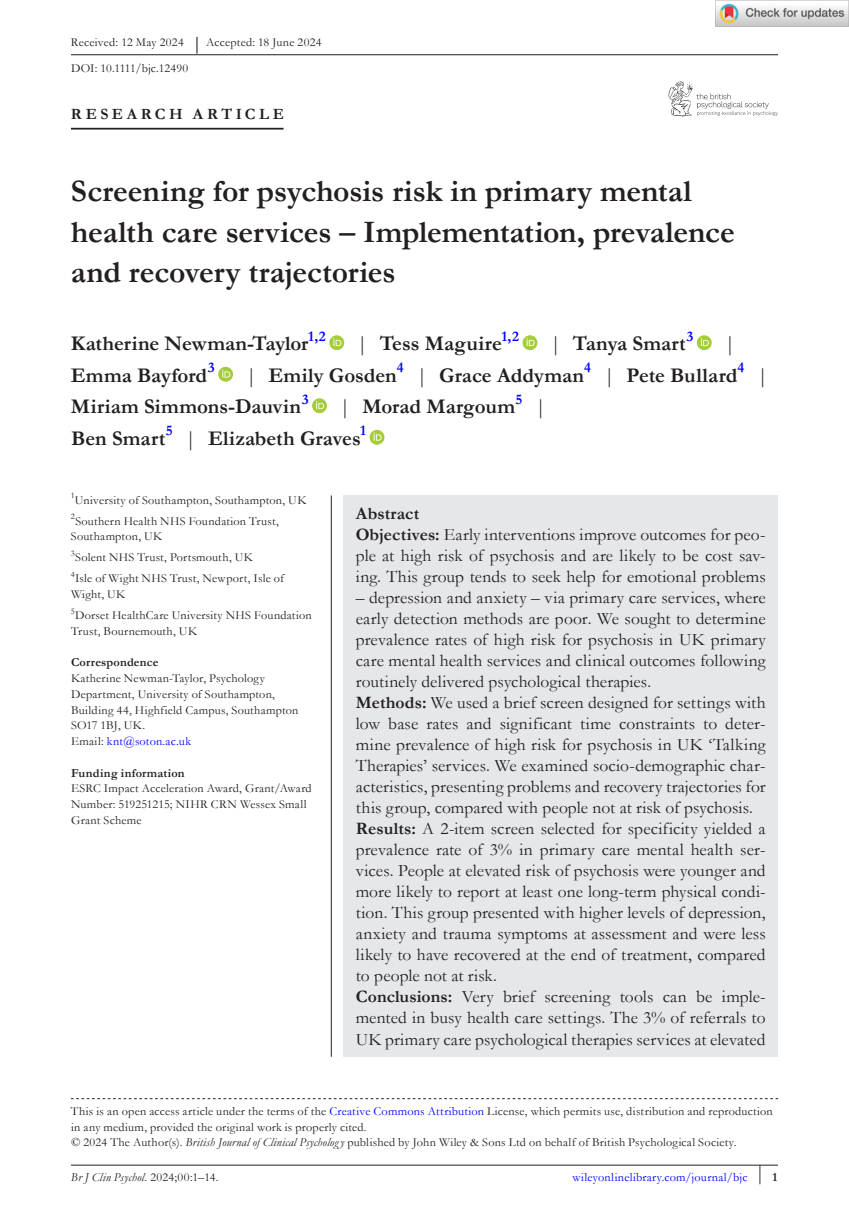
<style>
.page{position:relative;width:849px;height:1221px;background:#fff}
.page>*{position:absolute;margin:0;border:0;box-sizing:border-box;transform-origin:0 0}
.t1{font:700 31.5px/40.2px "Garamond";letter-spacing:-.005em;color:#231f20}
.t2{font:700 21px/31.5px "Garamond";color:#231f20}
.t3{font:21px "Garamond";color:#231f20}
.t4{font:17.5px/21px "Garamond";letter-spacing:.005em;color:#231f20}
.t5{font:700 15.75px "Garamond";letter-spacing:.22em;color:#231f20}
.t6{font:12.25px/15.8px "Garamond";letter-spacing:.02em;color:#231f20}
.t7{font:12.25px "Garamond";letter-spacing:.02em;color:#00f}
.t8{font:700 12.25px "Garamond";letter-spacing:.02em;color:#231f20}
.t9{font:italic 12.25px "Garamond";letter-spacing:.015em;color:#231f20}
.s1{font-size:18.38px}
.s2{font-weight:400}
.s3{color:#00f}
.s4{font-weight:700}
.s5{font-style:italic}
.s6{font-style:normal}
.s7{font-weight:700;color:#231f20}
</style>
<div class="page">
<hr style="left:71px;top:1164px;width:706px;height:1px;background:#231f20">
<svg style="left:668px;top:82px;width:109px;height:34px"></svg>
<hr style="left:71px;top:128px;width:212px;height:1px;background:#231f20">
<svg style="left:329px;top:335px;width:15px;height:15px"></svg>
<svg style="left:333px;top:338px;width:8px;height:8px"></svg>
<svg style="left:522px;top:335px;width:15px;height:15px"></svg>
<svg style="left:526px;top:338px;width:8px;height:8px"></svg>
<svg style="left:696px;top:335px;width:15px;height:15px"></svg>
<svg style="left:700px;top:338px;width:8px;height:8px"></svg>
<svg style="left:218px;top:367px;width:15px;height:14px"></svg>
<svg style="left:222px;top:369px;width:8px;height:8px"></svg>
<svg style="left:312px;top:398px;width:15px;height:15px"></svg>
<svg style="left:316px;top:401px;width:8px;height:8px"></svg>
<svg style="left:369px;top:430px;width:15px;height:14px"></svg>
<svg style="left:373px;top:432px;width:8px;height:8px"></svg>
<hr style="left:71px;top:54px;width:706px;height:1px;background:#231f20">
<svg style="left:71px;top:1098px;width:706px;height:1px"></svg>
<div style="left:343px;top:495px;width:434px;height:561px;background:#e6e7e9"></div>
<hr style="left:331px;top:495px;width:1px;height:561px;background:#231f20">
<img style="left:715px;top:0;width:133px;height:26px">
<p class="t6" style="left:71px;top:30px;width:252px;line-height:25.2px">Received: 12 May 2024 <span class="s1">|</span> Accepted: 18 June 2024<br>DOI: 10.1111/bjc.12490</p>
<p class="t5" style="left:71px;top:103px;width:214px">RESEARCH ARTICLE</p>
<h1 class="t1" style="left:71px;top:171px;width:665px">Screening for psychosis risk in primary mental health care services – Implementation, prevalence and recovery trajectories</h1>
<p class="t2" style="left:71px;top:328px;width:256px">Katherine Newman-Taylor<sup>1,2</sup></p>
<p class="t2" style="left:357px;top:328px;width:163px"><span class="s2">|</span> Tess Maguire<sup>1,2</sup></p>
<p class="t2" style="left:550px;top:328px;width:144px"><span class="s2">|</span> Tanya Smart<sup>3</sup></p>
<p class="t3" style="left:724px;top:329px;width:12px">|</p>
<p class="t2" style="left:71px;top:359px;width:145px">Emma Bayford<sup>3</sup></p>
<p class="t2" style="left:71px;top:359px;width:698px;text-indent:175px"><span class="s2">|</span> Emily Gosden<sup>4</sup> <span class="s2">|</span> Grace Addyman<sup>4</sup> <span class="s2">|</span> Pete Bullard<sup>4</sup> <span class="s2">|<br></span>Miriam Simmons-Dauvin<sup>3</sup></p>
<p class="t2" style="left:71px;top:391px;width:476px;text-indent:269px"><span class="s2">|</span> Morad Margoum<sup>5</sup> <span class="s2">|<br></span>Ben Smart<sup>5</sup> <span class="s2">|</span> Elizabeth Graves<sup>1</sup></p>
<p class="t6" style="left:71px;top:489px;width:237px;line-height:21px"><sup>1</sup>University of Southampton, Southampton, UK<br><sup>2</sup>Southern Health NHS Foundation Trust,</p>
<p class="t6" style="left:71px;top:525px;width:214px;line-height:21px">Southampton, UK<br><sup>3</sup>Solent NHS Trust, Portsmouth, UK<br><sup>4</sup>Isle of Wight NHS Trust, Newport, Isle of</p>
<p class="t6" style="left:71px;top:583px;width:242px;line-height:21px">Wight, UK<br><sup>5</sup>Dorset HealthCare University NHS Foundation</p>
<p class="t6" style="left:71px;top:622px;width:128px">Trust, Bournemouth, UK</p>
<p class="t8" style="left:71px;top:654px;width:89px">Correspondence</p>
<p class="t6" style="left:71px;top:670px;width:229px">Katherine Newman-Taylor, Psychology<br>Department, University of Southampton,<br>Building 44, Highfield Campus, Southampton<br>SO17 1BJ, UK.<br>Email: <span class="s3">knt@soton.ac.uk</span></p>
<p class="t8" style="left:71px;top:764px;width:115px">Funding information</p>
<p class="t6" style="left:71px;top:780px;width:242px">ESRC Impact Acceleration Award, Grant/Award<br>Number: 519251215; NIHR CRN Wessex Small<br>Grant Scheme</p>
<p class="t4" style="left:356px;top:502px;width:411px"><span class="s4">Abstract<br>Objectives:</span> Early interventions improve outcomes for peo&shy;ple at high risk of psychosis and are likely to be cost sav&shy;ing. This group tends to seek help for emotional problems</p>
<p class="t4" style="left:356px;top:586px;width:411px">– depression and anxiety – via primary care services, where early detection methods are poor. We sought to determine prevalence rates of high risk for psychosis in UK primary care mental health services and clinical outcomes following routinely delivered psychological therapies.<br><span class="s4">Methods:</span> We used a brief screen designed for settings with low base rates and significant time constraints to deter&shy;mine prevalence of high risk for psychosis in UK ‘Talking Therapies’ services. We examined socio-demographic char&shy;acteristics, presenting problems and recovery trajectories for this group, compared with people not at risk of psychosis.<br><span class="s4">Results:</span> A 2-item screen selected for specificity yielded a prevalence rate of 3% in primary care mental health ser&shy;vices. People at elevated risk of psychosis were younger and more likely to report at least one long-term physical condi&shy;tion. This group presented with higher levels of depression, anxiety and trauma symptoms at assessment and were less likely to have recovered at the end of treatment, compared to people not at risk.<br><span class="s4">Conclusions:</span> Very brief screening tools can be imple&shy;mented in busy health care settings. The 3% of referrals to UK primary care psychological therapies services at elevated</p>
<p class="t6" style="left:71px;top:1102px;width:703px">This is an open access article under the terms of the <span class="s3">Creative Commons Attribution</span> License, which permits use, distribution and reproduction in any medium, provided the original work is properly cited.<br>© 2024 The Author(s). <span class="s5">British Journal of Clinical Psycholog y</span> published by John Wiley &amp; Sons Ltd on behalf of British Psychological Society.</p>
<p class="t9" style="left:71px;top:1169px;width:149px">Br J Clin Psychol<span class="s6">. 2024;00:1–14.</span></p>
<p class="t7" style="left:572px;top:1169px;width:206px">wileyonlinelibrary.com/journal/bjc <sup>|</sup> <span class="s7">1</span></p>
</div>
